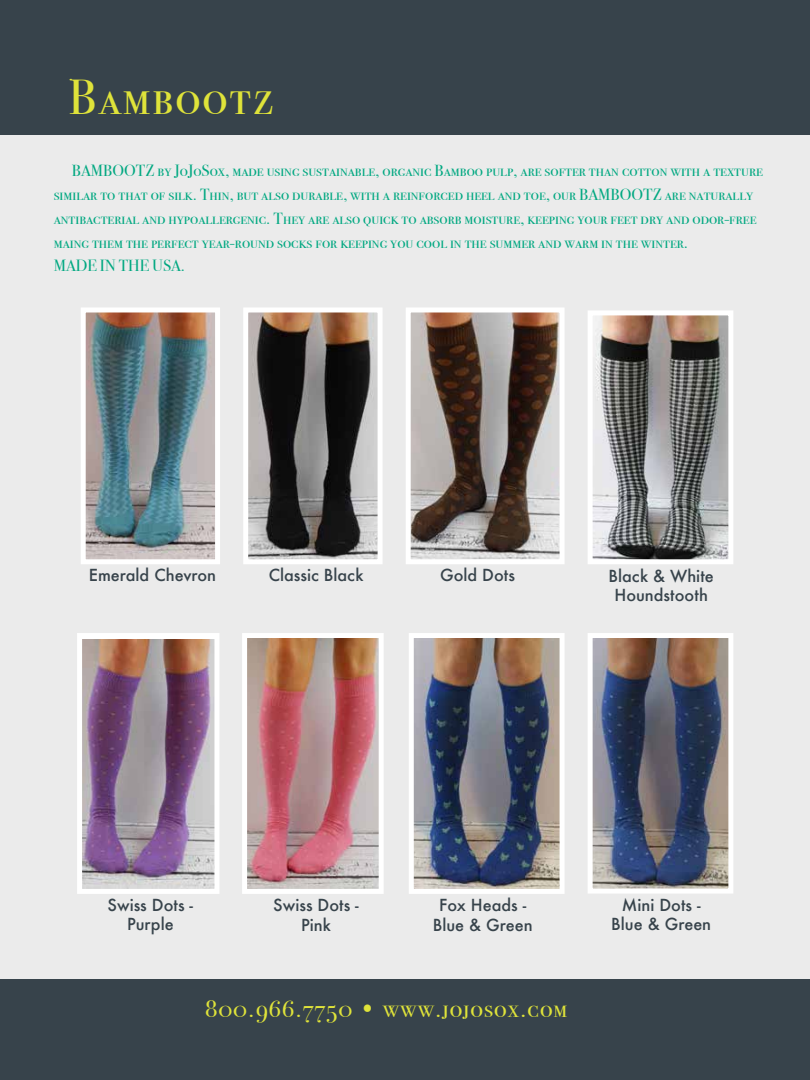
<style>
.page{position:relative;width:810px;height:1080px;background:#fff}
.page>*{position:absolute;margin:0;border:0;box-sizing:border-box;transform-origin:0 0}
.t1{font:50px "Bodoni Svty Two SCITCTT Book";letter-spacing:.04em;color:#dfe33a}
.t2{font:25px "Bodoni Svty Two SCITCTT Book";letter-spacing:.04em;color:#dfe33a}
.t3{font:16.25px/23.8px "Bodoni Svty Two SCITCTT Book";color:#01a881}
.t4{font:500 16.25px/19.5px "Futura";color:#37434b;text-align:center}
</style>
<div class="page">
<div style="left:0;top:0;width:810px;height:135px;background:#37434b"></div>
<div style="left:0;top:135px;width:810px;height:945px;background:#ebebeb"></div>
<div style="left:0;top:979px;width:810px;height:101px;background:#37434b"></div>
<img style="left:87px;top:313px;width:127px;height:245px">
<div style="left:81px;top:307px;width:139px;height:257px;border:5px solid #fff"></div>
<img style="left:249px;top:313px;width:128px;height:245px">
<div style="left:243px;top:307px;width:140px;height:257px;border:5px solid #fff"></div>
<img style="left:412px;top:313px;width:147px;height:245px">
<div style="left:406px;top:307px;width:159px;height:257px;border:5px solid #fff"></div>
<img style="left:83px;top:640px;width:130px;height:248px">
<div style="left:77px;top:633px;width:142px;height:261px;border:5px solid #fff"></div>
<img style="left:248px;top:639px;width:130px;height:249px">
<div style="left:242px;top:633px;width:142px;height:261px;border:5px solid #fff"></div>
<img style="left:594px;top:316px;width:133px;height:242px">
<div style="left:588px;top:310px;width:145px;height:254px;border:5px solid #fff"></div>
<img style="left:415px;top:639px;width:144px;height:249px">
<div style="left:409px;top:633px;width:156px;height:261px;border:5px solid #fff"></div>
<img style="left:594px;top:639px;width:133px;height:249px">
<div style="left:588px;top:633px;width:145px;height:261px;border:5px solid #fff"></div>
<h1 class="t1" style="left:68px;top:67px;width:206px">Bambootz</h1>
<p class="t3" style="left:54px;top:159px;width:711px;text-indent:18px">BAMBOOTZ by JoJoSox, made using sustainable, organic Bamboo pulp, are softer than cotton with a texture similar to that of silk. Thin, but also durable, with a reinforced heel and toe, our BAMBOOTZ are naturally antibacterial and hypoallergenic. They are also quick to absorb moisture, keeping your feet dry and odor-free maing them the perfect year-round socks for keeping you cool in the summer and warm in the winter.<br>MADE IN THE USA.</p>
<p class="t4" style="left:89px;top:565px;width:129px">Emerald Chevron</p>
<p class="t4" style="left:269px;top:565px;width:96px">Classic Black</p>
<p class="t4" style="left:440px;top:565px;width:76px">Gold Dots</p>
<p class="t4" style="left:609px;top:566px;width:107px">Black &amp; White<br>Houndstooth</p>
<p class="t4" style="left:108px;top:895px;width:87px">Swiss Dots -<br>Purple</p>
<p class="t4" style="left:273px;top:895px;width:87px">Swiss Dots -<br>Pink</p>
<p class="t4" style="left:433px;top:895px;width:101px">Fox Heads -<br>Blue &amp; Green</p>
<p class="t4" style="left:611px;top:895px;width:101px">Mini Dots -<br>Blue &amp; Green</p>
<h2 class="t2" style="left:206px;top:994px;width:363px">800.966.7750 • www.jojosox.com</h2>
</div>
